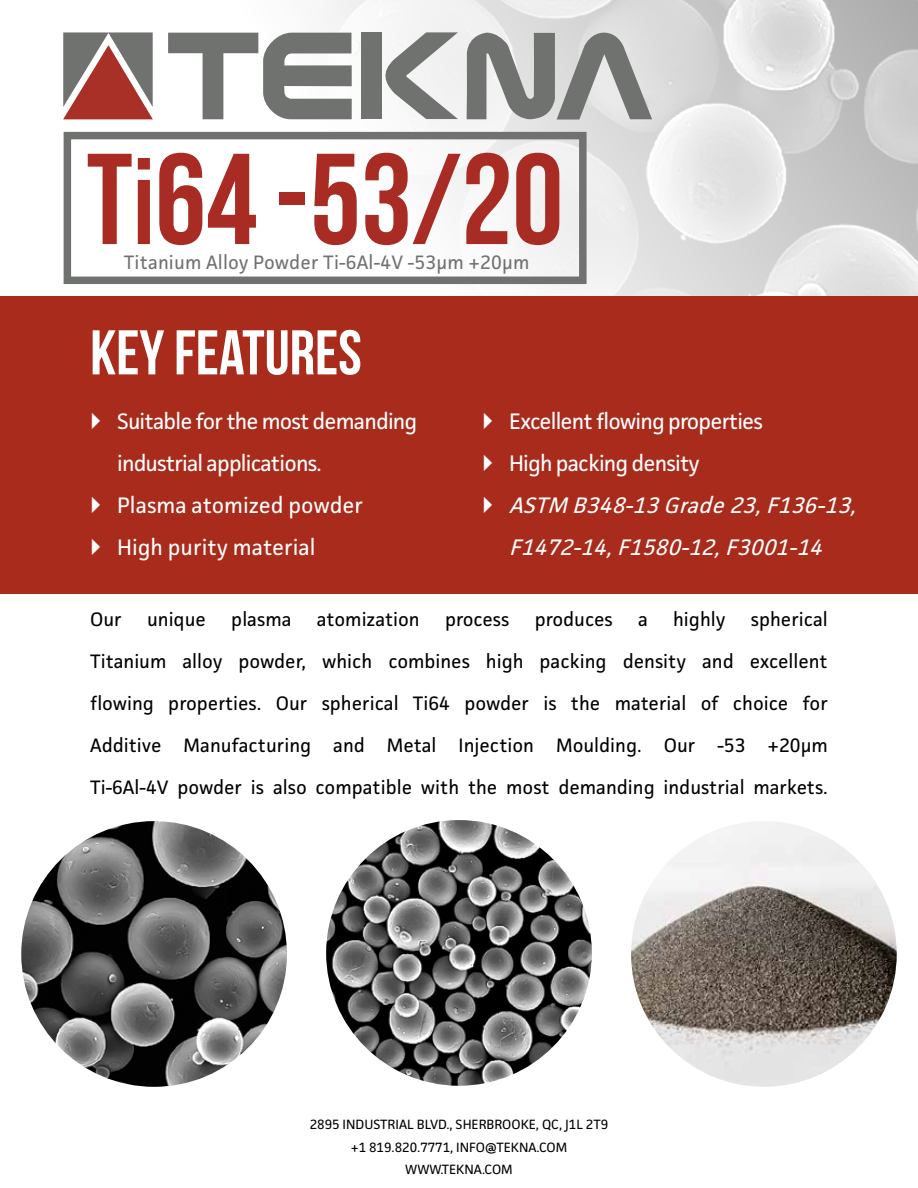
<style>
.page{position:relative;width:918px;height:1188px;background:#fff}
.page>*{position:absolute;margin:0;border:0;box-sizing:border-box;transform-origin:0 0}
.t1{font:129px "Bebas Neue";color:#a92c24}
.t2{font:63px "Bebas Neue";color:#fff}
.t3{font:22.5px/42px "Facit";letter-spacing:-.035em;color:#fff}
.t4{font:italic 22.5px/42px "Facit";color:#fff}
.t5{font:19.5px/42px "Facit";color:#000;text-align:justify}
.t6{font:19.5px "Facit";letter-spacing:.01em;color:#707270}
.t7{font:13.5px/22.5px "Facit";color:#000;text-align:center}
.s1{font-family:"Alternate Got No 1 D"}
</style>
<div class="page">
<img style="left:134px;top:0;width:784px;height:296px">
<svg style="left:63px;top:32px;width:90px;height:87px;background:#9d6b66"></svg>
<div style="left:362px;top:33px;width:20px;height:86px;background:#707270"></div>
<svg style="left:168px;top:33px;width:184px;height:86px"></svg>
<svg style="left:380px;top:32px;width:78px;height:87px"></svg>
<svg style="left:467px;top:32px;width:185px;height:88px;background:#a5a6a5"></svg>
<img style="left:326px;top:820px;width:266px;height:266px;border-radius:133px">
<img style="left:21px;top:821px;width:266px;height:266px;border-radius:133px">
<div style="left:0;top:296px;width:918px;height:298px;background:#a82b1c"></div>
<div style="left:64px;top:132px;width:523px;height:152px;border:8px solid #707270"></div>
<img style="left:631px;top:821px;width:266px;height:266px;border-radius:133px">
<h1 class="t1" style="left:87px;top:129px;width:478px">T<span class="s1">i</span>64 -53/20</h1>
<p class="t6" style="left:124px;top:250px;width:407px">Titanium Alloy Powder Ti-6Al-4V -53µ m +20µ m</p>
<h2 class="t2" style="left:90px;top:318px;width:273px">KEY FEATURES</h2>
<p class="t3" style="left:117px;top:400px;width:302px">Suitable for the most demanding industrial applications.<br>Plasma atomized powder<br>High purity material</p>
<p class="t3" style="left:509px;top:400px;width:255px">Excellent flowing properties<br>High packing density</p>
<p class="t4" style="left:509px;top:484px;width:355px">ASTM B348-13 Grade23,F136-13,<br>F1472-14,F1580-12,F3001-14</p>
<p class="t5" style="left:90px;top:598px;width:739px;text-indent:661px">spherical Titanium alloy powder, which combines high packing density and excellent flowing properties. Our spherical Ti64 powder is the material of choice for Additive Manufacturing and Metal Injection Moulding. Our -53 +20μm Ti-6Al-4V powder is also compatible with the most demanding industrial markets.</p>
<p class="t5" style="left:90px;top:598px;width:33px">Our</p>
<p class="t5" style="left:147px;top:598px;width:60px">unique</p>
<p class="t5" style="left:231px;top:598px;width:62px">plasma</p>
<p class="t5" style="left:317px;top:598px;width:104px">atomization</p>
<p class="t5" style="left:445px;top:598px;width:66px">process</p>
<p class="t5" style="left:535px;top:598px;width:79px">produces</p>
<p class="t5" style="left:638px;top:598px;width:11px">a</p>
<p class="t5" style="left:673px;top:598px;width:54px">highly</p>
<p class="t7" style="left:310px;top:1113px;width:300px">2895 INDUSTRIAL BLVD., SHERBROOKE, QC, J1L 2T9 +1 819.820.7771, INFO@TEKNA.COM<br>WWW.TEKNA.COM</p>
</div>
